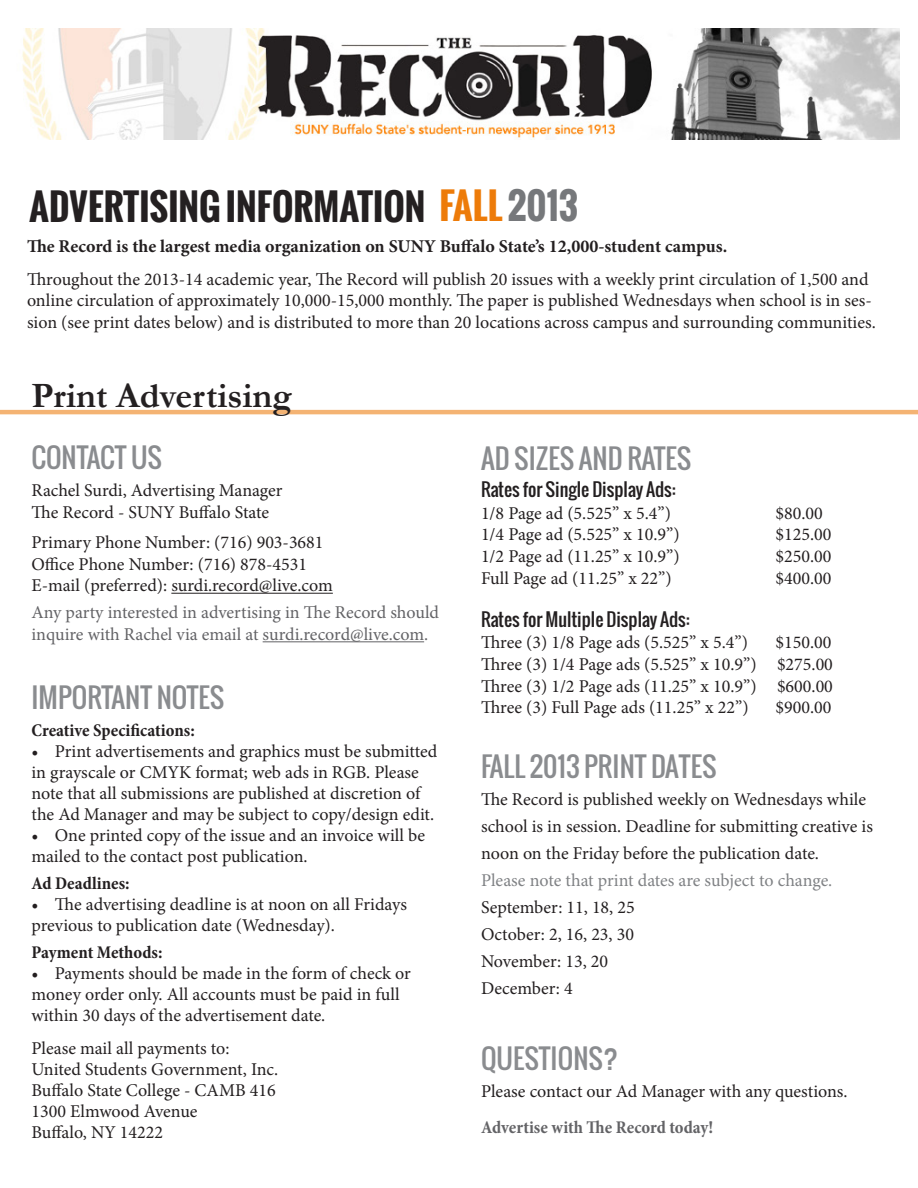
<style>
.page{position:relative;width:918px;height:1188px;background:#fff}
.page>*{position:absolute;margin:0;border:0;box-sizing:border-box;transform-origin:0 0}
.t1{font:700 36px "Oswald";color:#242021}
.t2{font:700 36px "Garamond";color:#242021}
.t3{font:27px "Oswald";color:#8a8c8f}
.t4{font:18px/21px "Minion Pro";color:#231f20}
.t5{font:18px/21.6px "Minion Pro";color:#636366}
.t6{font:18px "Oswald";color:#231f20}
.t7{font:700 condensed 18px "Minion Pro";color:#231f20}
.t8{font:18px "Minion Pro";letter-spacing:-.005em;color:#808285}
.t9{font:700 condensed 18px "Minion Pro";color:#636366}
.s1{color:#ed7b09}
.s2{color:#76787b}
.s3{font-weight:700}
</style>
<div class="page">
<hr style="left:0;top:410px;width:918px;height:4px;background:#f4b373">
<hr style="left:171px;top:593px;width:162px;height:1px;background:#231f20">
<hr style="left:263px;top:641px;width:161px;height:1px;background:#636366">
<img style="left:22px;top:28px;width:878px;height:112px">
<p class="t1" style="left:29px;top:180px;width:550px">ADVERTISING INFORMATION <span class="s1">FALL</span> <span class="s2">2013</span></p>
<p class="t4" style="left:27px;top:230px;width:843px;line-height:32.4px"><span class="s3">The Record is the largest media organization on SUNY Buffalo State’s 12,000-student campus.<br></span>Throughout the 2013-14 academic year, The Record will publish 20 issues with a weekly print circulation of 1,500 and</p>
<p class="t4" style="left:27px;top:290px;width:850px;line-height:21.6px">online circulation of approximately 10,000-15,000 monthly. The paper is published Wednesdays when school is in ses&shy;sion (see print dates below) and is distributed to more than 20 locations across campus and surrounding communities.</p>
<p class="t2" style="left:32px;top:375px;width:262px">Print Advertising</p>
<p class="t3" style="left:32px;top:437px;width:132px">CONTACT US</p>
<p class="t4" style="left:32px;top:480px;width:253px">Rachel Surdi, Advertising Manager</p>
<p class="t4" style="left:32px;top:501px;width:239px">The Record - SUNY Buffalo State</p>
<p class="t4" style="left:32px;top:532px;width:294px">Primary Phone Number: (716) 903-3681</p>
<p class="t4" style="left:32px;top:554px;width:277px">Office Phone Number: (716) 878-4531</p>
<p class="t4" style="left:32px;top:575px;width:303px">E-mail (preferred): surdi.record@live.com</p>
<p class="t5" style="left:32px;top:602px;width:409px">Any party interested in advertising in The Record should inquire with Rachel via email at surdi.record@live.com.</p>
<p class="t3" style="left:32px;top:677px;width:194px">IMPORTANT NOTES</p>
<p class="t7" style="left:32px;top:718px;width:165px">Creative Specifications:</p>
<p class="t4" style="left:32px;top:741px;width:407px">• Print advertisements and graphics must be submitted in grayscale or CMYK format; web ads in RGB. Please note that all submissions are published at discretion of the Ad Manager and may be subject to copy/design edit.</p>
<p class="t4" style="left:32px;top:825px;width:395px">• One printed copy of the issue and an invoice will be mailed to the contact post publication.</p>
<p class="t7" style="left:32px;top:871px;width:100px">Ad Deadlines:</p>
<p class="t4" style="left:32px;top:894px;width:377px">• The advertising deadline is at noon on all Fridays previous to publication date (Wednesday).</p>
<p class="t7" style="left:32px;top:940px;width:133px">Payment Methods:</p>
<p class="t4" style="left:32px;top:963px;width:381px">• Payments should be made in the form of check or money order only. All accounts must be paid in full within 30 days of the advertisement date.</p>
<p class="t4" style="left:32px;top:1038px;width:200px">Please mail all payments to:</p>
<p class="t4" style="left:32px;top:1059px;width:248px">United Students Government, Inc.</p>
<p class="t4" style="left:32px;top:1080px;width:246px">Buffalo State College - CAMB 416</p>
<p class="t4" style="left:32px;top:1101px;width:168px">1300 Elmwood Avenue</p>
<p class="t4" style="left:32px;top:1122px;width:133px">Buffalo, NY 14222</p>
<p class="t3" style="left:481px;top:438px;width:212px">AD SIZES AND RATES</p>
<p class="t6" style="left:481px;top:476px;width:196px">Rates for Single Display Ads:</p>
<p class="t4" style="left:481px;top:503px;width:191px">1/8 Page ad (5.525” x 5.4”)</p>
<p class="t4" style="left:776px;top:503px;width:49px">$80.00</p>
<p class="t4" style="left:481px;top:524px;width:200px">1/4 Page ad (5.525” x 10.9”)</p>
<p class="t4" style="left:776px;top:524px;width:57px">$125.00</p>
<p class="t4" style="left:481px;top:546px;width:200px">1/2 Page ad (11.25” x 10.9”)</p>
<p class="t4" style="left:776px;top:546px;width:57px">$250.00</p>
<p class="t4" style="left:481px;top:567px;width:192px">Full Page ad (11.25” x 22”)</p>
<p class="t4" style="left:776px;top:567px;width:57px">$400.00</p>
<p class="t6" style="left:481px;top:605px;width:210px">Rates for Multiple Display Ads:</p>
<p class="t4" style="left:481px;top:632px;width:268px">Three (3) 1/8 Page ads (5.525” x 5.4”)</p>
<p class="t4" style="left:776px;top:632px;width:57px">$150.00</p>
<p class="t4" style="left:481px;top:654px;width:353px">Three (3) 1/4 Page ads (5.525” x 10.9”) $275.00</p>
<p class="t4" style="left:481px;top:675px;width:353px">Three (3) 1/2 Page ads (11.25” x 10.9”) $600.00</p>
<p class="t4" style="left:481px;top:697px;width:269px">Three (3) Full Page ads (11.25” x 22”)</p>
<p class="t4" style="left:776px;top:697px;width:57px">$900.00</p>
<p class="t3" style="left:481px;top:746px;width:237px">FALL 2013 PRINT DATES</p>
<p class="t4" style="left:481px;top:786px;width:393px;line-height:27px">The Record is published weekly on Wednesdays while school is in session. Deadline for submitting creative is noon on the Friday before the publication date.</p>
<p class="t8" style="left:481px;top:868px;width:353px">Please note that print dates are subject to change.</p>
<p class="t4" style="left:481px;top:897px;width:155px">September: 11, 18, 25</p>
<p class="t4" style="left:481px;top:924px;width:155px">October: 2, 16, 23, 30</p>
<p class="t4" style="left:481px;top:951px;width:129px">November: 13, 20</p>
<p class="t4" style="left:481px;top:978px;width:93px">December: 4</p>
<p class="t3" style="left:481px;top:1038px;width:139px">QUESTIONS?</p>
<p class="t4" style="left:481px;top:1080px;width:368px">Please contact our Ad Manager with any questions.</p>
<p class="t9" style="left:481px;top:1114px;width:234px">Advertise with The Record today!</p>
</div>
